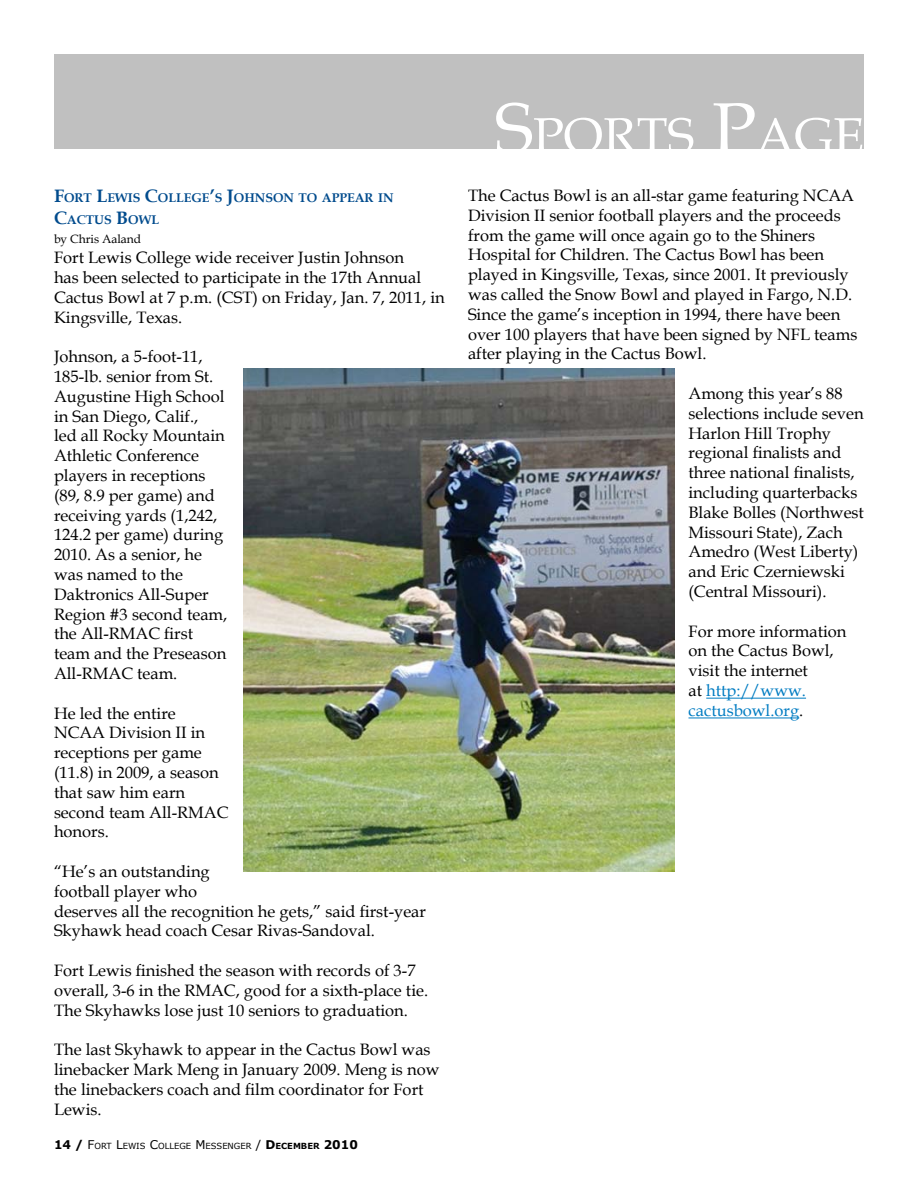
<style>
.page{position:relative;width:918px;height:1188px;background:#fff}
.page>*{position:absolute;margin:0;border:0;box-sizing:border-box;transform-origin:0 0}
.t1{font:50.4px "Book Antiqua";color:#fff}
.t2{font:16.5px/19.8px "Book Antiqua";color:#000}
.t3{font:700 12.6px/21.6px "Book Antiqua";color:#004b8d}
.t4{font:12px "Book Antiqua";color:#000}
.t5{font:8.4px "Verdana";color:#000}
.s1{font-size:18px}
.s2{font-weight:700;font-size:12px}
.s3{font-size:12px}
.s4{font-weight:700}
.s5{font-size:72px}
.s6{color:#007cc2}
</style>
<div class="page">
<hr style="left:706px;top:698px;width:100px;height:1px;background:#007cc2">
<hr style="left:688px;top:717px;width:111px;height:1px;background:#007cc2">
<div style="left:54px;top:54px;width:810px;height:94px;background:#c0c0c0"></div>
<img style="left:243px;top:369px;width:432px;height:503px">
<p class="t3" style="left:54px;top:187px;width:340px"><span class="s1">F</span>ORT <span class="s1">L</span>EWIS <span class="s1">C</span>OLLEGE<span class="s1">’</span>S <span class="s1">J</span>OHNSON TO APPEAR IN<br><span class="s1">C</span>ACTUS <span class="s1">B</span>OWL</p>
<p class="t4" style="left:54px;top:231px;width:89px">by Chris Aaland</p>
<p class="t2" style="left:54px;top:247px;width:392px">Fort Lewis College wide receiver Justin Johnson<br>has been selected to participate in the 17th Annual Cactus Bowl at 7 p.m. (CST) on Friday, Jan. 7, 2011, in Kingsville, Texas.</p>
<p class="t2" style="left:54px;top:346px;width:175px">Johnson, a 5-foot-11,<br>185-lb. senior from St.<br>Augustine High School in San Diego, Calif.,<br>led all Rocky Mountain<br>Athletic Conference players in receptions (89, 8.9 per game) and receiving yards (1,242,<br>124.2 per game) during<br>2010. As a senior, he was named to the<br>Daktronics All-Super<br>Region #3 second team, the All-RMAC first team and the Preseason<br>All-RMAC team.</p>
<p class="t2" style="left:54px;top:703px;width:176px">He led the entire<br>NCAA Division II in receptions per game (11.8) in 2009, a season that saw him earn second team All-RMAC honors.</p>
<p class="t2" style="left:54px;top:861px;width:374px">“He’s an outstanding<br>football player who<br>deserves all the recognition he gets,” said first-year Skyhawk head coach Cesar Rivas-Sandoval.</p>
<p class="t2" style="left:54px;top:960px;width:376px">Fort Lewis finished the season with records of 3-7 overall, 3-6 in the RMAC, good for a sixth-place tie.<br>The Skyhawks lose just 10 seniors to graduation.</p>
<p class="t2" style="left:54px;top:1039px;width:387px">The last Skyhawk to appear in the Cactus Bowl was linebacker Mark Meng in January 2009. Meng is now the linebackers coach and film coordinator for Fort Lewis.</p>
<p class="t5" style="left:54px;top:1141px;width:305px"><span class="s2">14 /</span> <span class="s3">F</span>ORT <span class="s3">L</span>EWIS <span class="s3">C</span>OLLEGE <span class="s3">M</span>ESSENGER <span class="s3">/</span> <span class="s2">D</span><span class="s4">ECEMBER</span> <span class="s2">2010</span></p>
<h1 class="t1" style="left:495px;top:101px;width:370px"><span class="s5">S</span>ports <span class="s5">P</span>age</h1>
<p class="t2" style="left:468px;top:185px;width:391px">The Cactus Bowl is an all-star game featuring NCAA Division II senior football players and the proceeds from the game will once again go to the Shiners Hospital for Children. The Cactus Bowl has been played in Kingsville, Texas, since 2001. It previously was called the Snow Bowl and played in Fargo, N.D.<br>Since the game’s inception in 1994, there have been over 100 players that have been signed by NFL teams after playing in the Cactus Bowl.</p>
<p class="t2" style="left:688px;top:383px;width:177px">Among this year’s 88 selections include seven<br>Harlon Hill Trophy regional finalists and three national finalists, including quarterbacks<br>Blake Bolles (Northwest<br>Missouri State), Zach<br>Amedro (West Liberty) and Eric Czerniewski (Central Missouri).</p>
<p class="t2" style="left:688px;top:621px;width:159px">For more information on the Cactus Bowl, visit the internet<br>at <span class="s6">http://www. cactusbowl.org</span>.</p>
</div>
